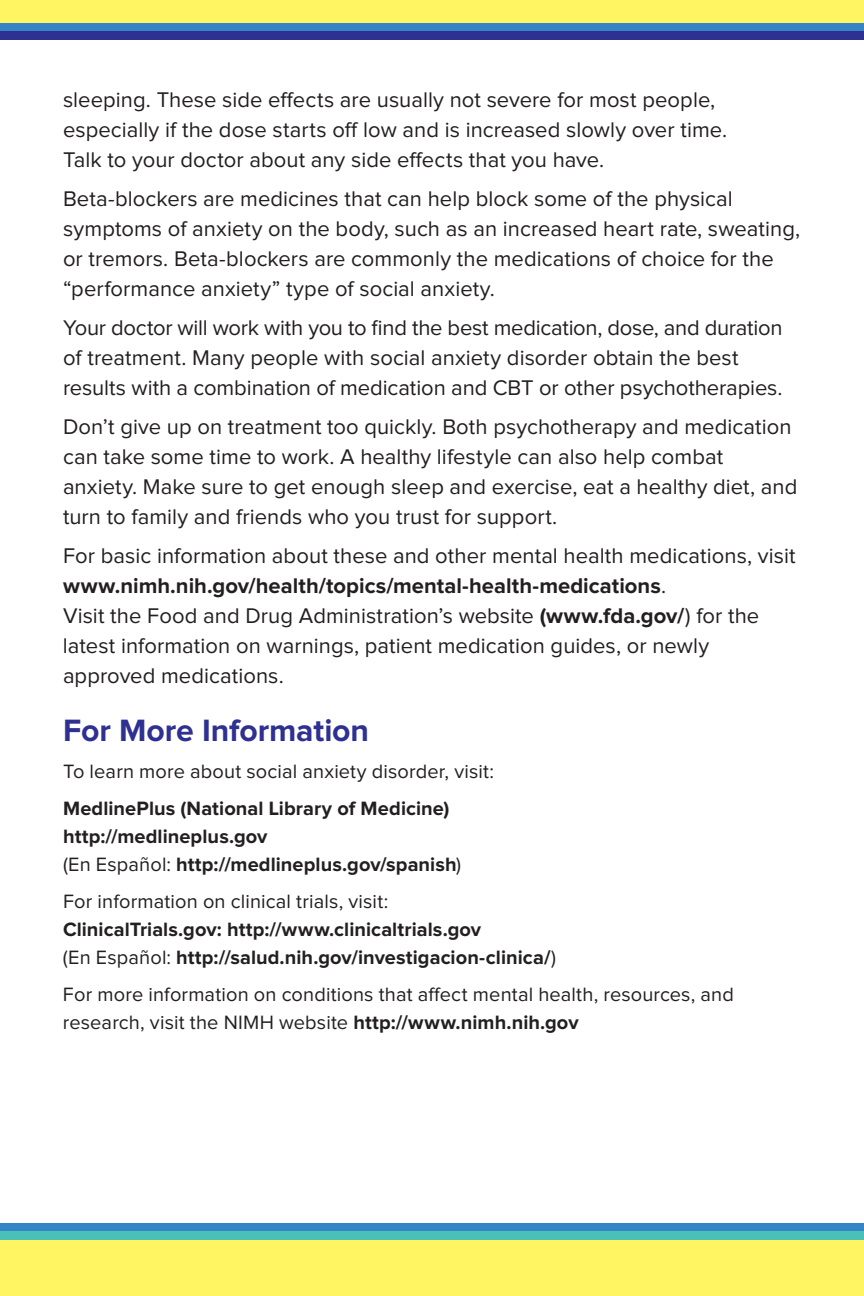
<style>
.page{position:relative;width:864px;height:1296px;background:#fff}
.page>*{position:absolute;margin:0;border:0;box-sizing:border-box;transform-origin:0 0}
.t1{font:700 32px "Proxima Nova";letter-spacing:-.005em;color:#2e3092}
.t2{font:22px/30px "Proxima Nova";color:#231f20}
.t3{font:700 20px/28px "Proxima Nova";letter-spacing:.005em;color:#231f20}
.t4{font:20px/28px "Proxima Nova";letter-spacing:.005em;color:#231f20}
.s1{font-weight:700}
.s2{font-weight:400}
</style>
<div class="page">
<div style="left:0;top:1238px;width:864px;height:58px;background:#fff461"></div>
<div style="left:0;top:1224px;width:864px;height:8px;background:#3584c5"></div>
<div style="left:0;top:1232px;width:864px;height:8px;background:#4ac1b8"></div>
<div style="left:0;top:0;width:864px;height:26px;background:#fff461"></div>
<div style="left:0;top:23px;width:864px;height:9px;background:#3584c5"></div>
<div style="left:0;top:31px;width:864px;height:9px;background:#2e3092"></div>
<p class="t2" style="left:63px;top:86px;width:666px">sleeping. These side effects are usually not severe for most people, especially if the dose starts off low and is increased slowly over time.<br>Talk to your doctor about any side effects that you have.</p>
<p class="t2" style="left:63px;top:185px;width:739px">Beta-blockers are medicines that can help block some of the physical symptoms of anxiety on the body, such as an increased heart rate, sweating, or tremors. Beta-blockers are commonly the medications of choice for the “performance anxiety” type of social anxiety.</p>
<p class="t2" style="left:63px;top:314px;width:721px">Your doctor will work with you to find the best medication, dose, and duration of treatment. Many people with social anxiety disorder obtain the best results with a combination of medication and CBT or other psychotherapies.</p>
<p class="t2" style="left:63px;top:413px;width:736px">Don’t give up on treatment too quickly. Both psychotherapy and medication can take some time to work. A healthy lifestyle can also help combat anxiety. Make sure to get enough sleep and exercise, eat a healthy diet, and turn to family and friends who you trust for support.</p>
<p class="t2" style="left:63px;top:542px;width:734px">For basic information about these and other mental health medications, visit <span class="s1">www.nimh.nih.gov/health/topics/mental-health-medications</span>.<br>Visit the Food and Drug Administration’s website <span class="s1">(www.fda.gov/</span>) for the latest information on warnings, patient medication guides, or newly approved medications.</p>
<h2 class="t1" style="left:63px;top:716px;width:308px">For More Information</h2>
<p class="t4" style="left:63px;top:759px;width:433px">To learn more about social anxiety disorder, visit:</p>
<p class="t3" style="left:63px;top:796px;width:400px">MedlinePlus (National Library of Medicine) http://medlineplus.gov<br><span class="s2">(En Español:</span> http://medlineplus.gov/spanish<span class="s2">)</span></p>
<p class="t3" style="left:63px;top:889px;width:495px"><span class="s2">For information on clinical trials, visit:<br></span>ClinicalTrials.gov: http://www.clinicaltrials.gov<br><span class="s2">(En Español:</span> http://salud.nih.gov/investigacion-clinica/<span class="s2">)</span></p>
<p class="t4" style="left:63px;top:982px;width:672px">For more information on conditions that affect mental health, resources, and research, visit the NIMH website <span class="s1">http://www.nimh.nih.gov</span></p>
</div>
